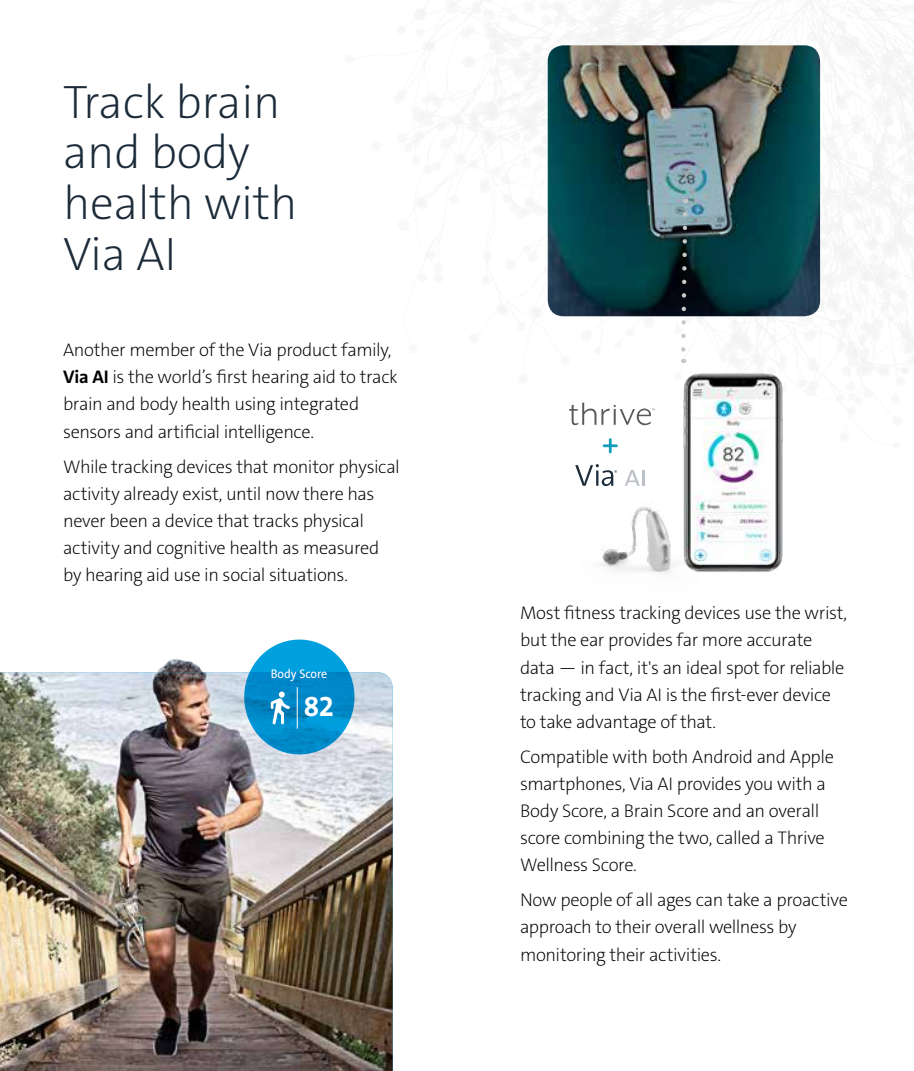
<style>
.page{position:relative;width:914px;height:1071px;background:#fff}
.page>*{position:absolute;margin:0;border:0;box-sizing:border-box;transform-origin:0 0}
.t1{font:200 47.25px/50.8px "The Sans C5";letter-spacing:-.005em;color:#1c2b39}
.t2{font:700 29.22px "The Sans C5";color:#fff;scale:.96 1}
.t3{font:200 18.38px/27.1px "The Sans C5";letter-spacing:-.02em;color:#000}
.t4{font:12.6px "The Sans C5";color:#fff;scale:.96 1}
.s1{font-weight:700}
</style>
<div class="page">
<img style="left:399px;top:0;width:515px;height:478px">
<img style="left:157px;top:659px;width:46px;height:13px">
<img style="left:663px;top:351px;width:139px;height:221px">
<img style="left:600px;top:478px;width:100px;height:96px">
<svg style="left:569px;top:402px;width:86px;height:23px"></svg>
<svg style="left:609px;top:438px;width:2px;height:15px"></svg>
<hr style="left:602px;top:444px;width:15px;height:3px;background:#129dc0">
<img style="left:0;top:672px;width:392px;height:399px">
<img style="left:547px;top:45px;width:273px;height:271px">
<svg style="left:222px;top:639px;width:154px;height:138px"></svg>
<svg style="left:678px;top:210px;width:11px;height:153px"></svg>
<svg style="left:624px;top:470px;width:20px;height:16px"></svg>
<svg style="left:575px;top:464px;width:42px;height:22px"></svg>
<h1 class="t1" style="left:63px;top:77px;width:236px">Track brain and body health with<br>Via AI</h1>
<p class="t3" style="left:63px;top:337px;width:336px">Another member of the Via product family, <span class="s1">Via AI</span> is the world’s first hearing aid to track brain and body health using integrated sensors and artificial intelligence.</p>
<p class="t3" style="left:63px;top:453px;width:338px">While tracking devices that monitor physical activity already exist, until now there has never been a device that tracks physical activity and cognitive health as measured by hearing aid use in social situations.</p>
<p class="t4" style="left:271px;top:665px;width:60px">Body Score</p>
<h2 class="t2" style="left:304px;top:688px;width:33px">82</h2>
<p class="t3" style="left:520px;top:600px;width:329px">Most fitness tracking devices use the wrist, but the ear provides far more accurate data — in fact, it's an ideal spot for reliable tracking and Via AI is the first-ever device to take advantage of that.</p>
<p class="t3" style="left:520px;top:743px;width:315px">Compatible with both Android and Apple smartphones, Via AI provides you with a Body Score, a Brain Score and an overall score combining the two, called a Thrive Wellness Score.</p>
<p class="t3" style="left:520px;top:887px;width:329px">Now people of all ages can take a proactive approach to their overall wellness by monitoring their activities.</p>
</div>
